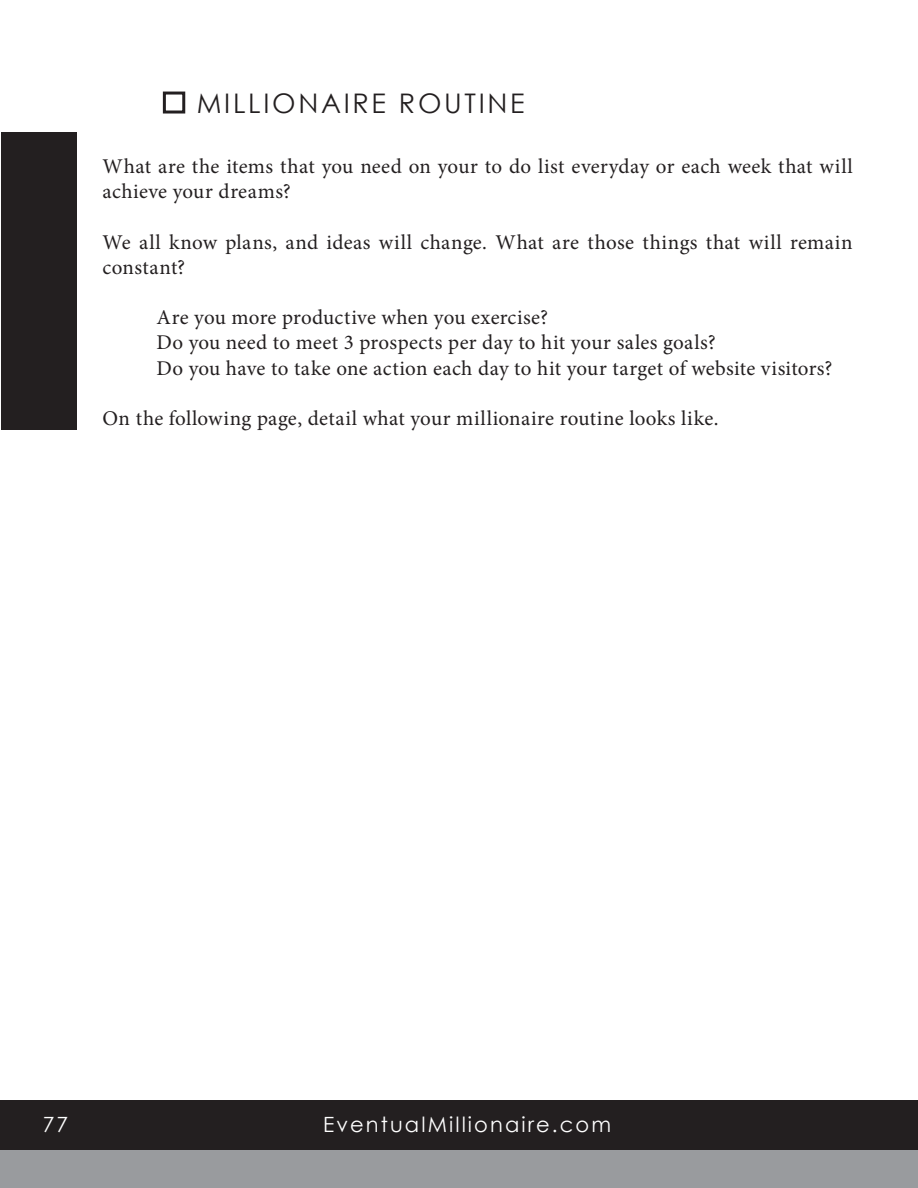
<style>
.page{position:relative;width:918px;height:1188px;background:#fff}
.page>*{position:absolute;margin:0;border:0;box-sizing:border-box;transform-origin:0 0}
.Subtitle_18pt_regula{font:27px "Century Gothic";letter-spacing:.1em;color:#231f20}
.Normal_12pt_light{font:21px/25.2px "Minion Pro";letter-spacing:.015em;color:#231f20}
.Subtitle_18pt_regula-2{font:21px "Century Gothic";letter-spacing:.1em;color:#fff}
</style>
<div class="page">
<div style="left:1px;top:1100px;width:917px;height:51px;background:#231f20"></div>
<div style="left:1px;top:1151px;width:917px;height:37px;background:#999b9e"></div>
<div style="left:1px;top:133px;width:75px;height:297px;background:#231f20"></div>
<div style="left:163px;top:92px;width:22px;height:22px;border:3px solid #231f20"></div>
<p class="Subtitle_18pt_regula" style="left:197px;top:84px;width:330px">MILLIONAIRE ROUTINE</p>
<p class="Normal_12pt_light" style="left:103px;top:154px;width:752px">What are the items that you need on your to do list everyday or each week that will achieve your dreams?</p>
<p class="Normal_12pt_light" style="left:103px;top:229px;width:752px">We all know plans, and ideas will change. What are those things that will remain constant?</p>
<p class="Normal_12pt_light" style="left:157px;top:305px;width:393px">Are you more productive when you exercise?</p>
<p class="Normal_12pt_light" style="left:157px;top:330px;width:561px">Do you need to meet 3 prospects per day to hit your sales goals?</p>
<p class="Normal_12pt_light" style="left:157px;top:355px;width:677px">Do you have to take one action each day to hit your target of website visitors?</p>
<p class="Normal_12pt_light" style="left:103px;top:406px;width:618px">On the following page, detail what your millionaire routine looks like.</p>
<p class="Subtitle_18pt_regula-2" style="left:43px;top:1110px;width:27px">77</p>
<p class="Subtitle_18pt_regula-2" style="left:323px;top:1110px;width:290px">EventualMillionaire.com</p>
</div>
